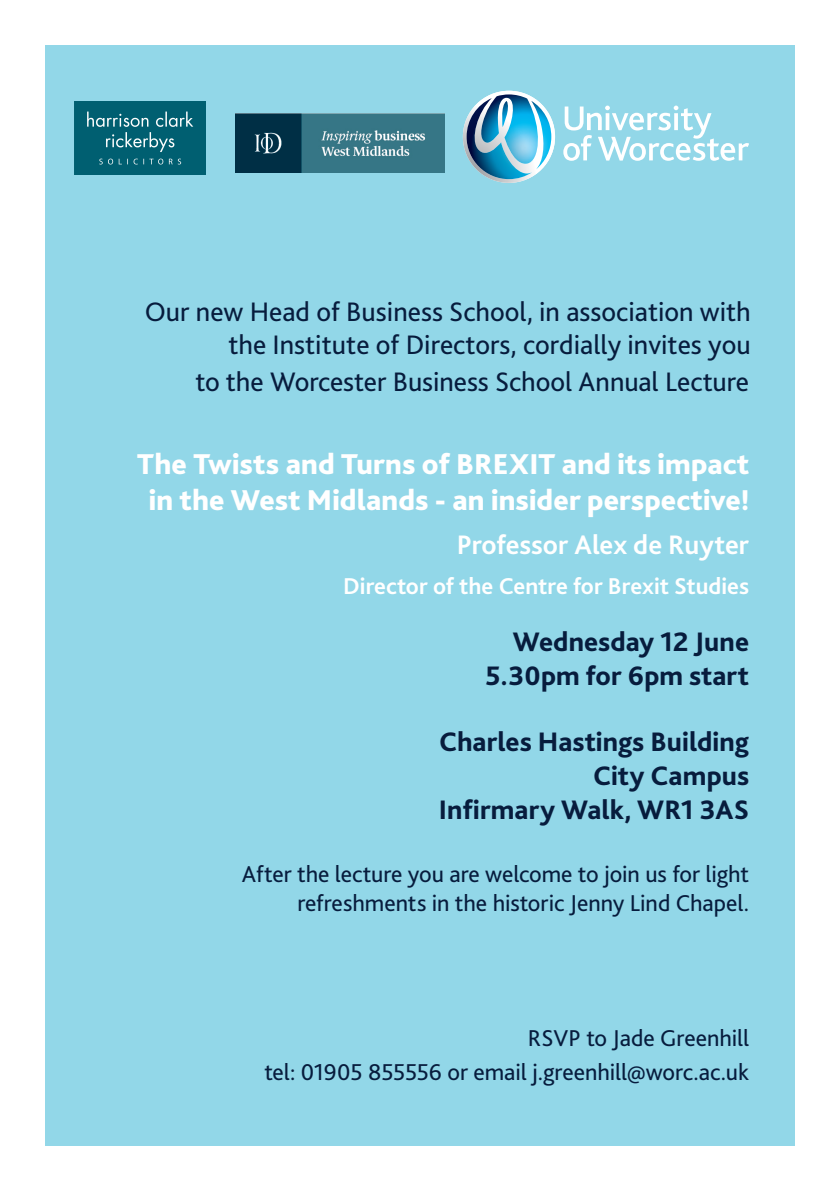
<style>
.page{position:relative;width:840px;height:1191px;background:#fff}
.page>*{position:absolute;margin:0;border:0;box-sizing:border-box;transform-origin:0 0}
.Header-NEW{font:800 30px/36px "Bliss 2";letter-spacing:.005em;color:#fff;text-align:center}
.Header-NEW-2{font:28px/33.6px "Bliss 2";color:#071c3d;text-align:right}
.t1{font:800 28px/34px "Bliss 2";color:#071c3d;text-align:right}
.Header-NEW-3{font:700 28px "Bliss 2";color:#fff}
.t2{font:24px/28.8px "Bliss 2";letter-spacing:-.005em;color:#071c3d;text-align:right}
.Header-NEW-4{font:700 24px "Bliss 2";color:#fff}
</style>
<div class="page">
<div style="left:45px;top:45px;width:749px;height:1100px;background:#92d7e8"></div>
<svg style="left:563px;top:106px;width:185px;height:55px"></svg>
<svg style="left:462px;top:91px;width:92px;height:92px"></svg>
<img style="left:466px;top:94px;width:85px;height:85px">
<img style="left:235px;top:113px;width:209px;height:60px">
<img style="left:75px;top:101px;width:130px;height:73px">
<p class="Header-NEW-2" style="left:145px;top:294px;width:607px">Our new Head of Business School, in association with the Institute of Directors, cordially invites you</p>
<p class="Header-NEW-2" style="left:195px;top:364px;width:555px">to the Worcester Business School Annual Lecture</p>
<p class="Header-NEW" style="left:137px;top:446px;width:613px">The Twists and Turns of BREXIT and its impact in the West Midlands - an insider perspective!</p>
<p class="Header-NEW-3" style="left:456px;top:528px;width:294px">Professor Alex de Ruyter</p>
<p class="Header-NEW-4" style="left:343px;top:571px;width:407px">Director of the Centre for Brexit Studies</p>
<p class="t1" style="left:485px;top:624px;width:265px">Wednesday 12 June<br>5.30pm for 6pm start</p>
<p class="t1" style="left:438px;top:724px;width:311px">Charles Hastings Building<br>City Campus<br>Infirmary Walk, WR1 3AS</p>
<p class="t2" style="left:242px;top:859px;width:508px">After the lecture you are welcome to join us for light refreshments in the historic Jenny Lind Chapel.</p>
<p class="t2" style="left:527px;top:1022px;width:222px">RSVP to Jade Greenhill</p>
<p class="t2" style="left:264px;top:1057px;width:486px">tel: 01905 855556 or email j.greenhill@worc.ac.uk</p>
</div>
